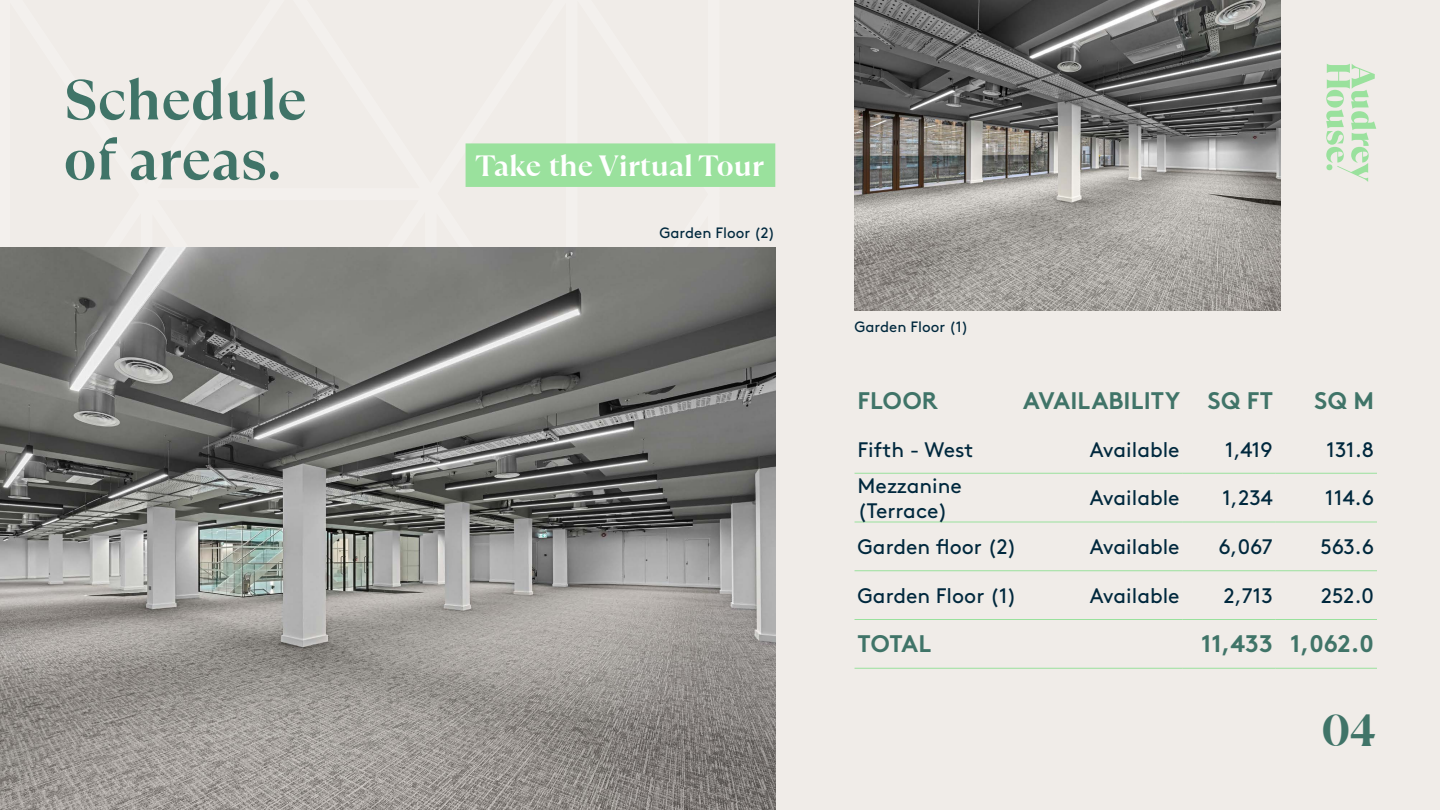
<style>
.page{position:relative;width:1440px;height:810px;background:#f0ece8}
.page>*{position:absolute;margin:0;border:0;box-sizing:border-box;transform-origin:0 0}
.t1{font:700 56.25px/60px "TT Ramillas Trl";color:#407468}
.t2{font:700 45px "TT Ramillas Trl";color:#407468}
.t3{font:700 29.25px "TT Ramillas Trl";color:#fff}
.t4{font:700 24px "Brown";letter-spacing:.005em;color:#407468}
.t5{font:21px/25.2px "Brown";color:#00283d}
.t6{font:15px "Brown";color:#00283d}
</style>
<div class="page">
<img style="left:0;top:248px;width:775px;height:562px">
<img style="left:855px;top:0;width:426px;height:310px">
<hr style="left:855px;top:473px;width:165px;height:1px;background:#9ae19d">
<hr style="left:1020px;top:473px;width:163px;height:1px;background:#9ae19d">
<hr style="left:1183px;top:473px;width:93px;height:1px;background:#9ae19d">
<hr style="left:1276px;top:473px;width:101px;height:1px;background:#9ae19d">
<hr style="left:855px;top:522px;width:165px;height:1px;background:#9ae19d">
<hr style="left:1020px;top:522px;width:163px;height:1px;background:#9ae19d">
<hr style="left:1183px;top:522px;width:93px;height:1px;background:#9ae19d">
<hr style="left:1276px;top:522px;width:101px;height:1px;background:#9ae19d">
<hr style="left:855px;top:570px;width:165px;height:1px;background:#9ae19d">
<hr style="left:1020px;top:570px;width:163px;height:1px;background:#9ae19d">
<hr style="left:1183px;top:570px;width:93px;height:1px;background:#9ae19d">
<hr style="left:1276px;top:570px;width:101px;height:1px;background:#9ae19d">
<hr style="left:855px;top:619px;width:165px;height:1px;background:#9ae19d">
<hr style="left:1020px;top:619px;width:163px;height:1px;background:#9ae19d">
<hr style="left:1183px;top:619px;width:93px;height:1px;background:#9ae19d">
<hr style="left:1276px;top:619px;width:101px;height:1px;background:#9ae19d">
<hr style="left:855px;top:668px;width:165px;height:1px;background:#9ae19d">
<hr style="left:1020px;top:668px;width:163px;height:1px;background:#9ae19d">
<hr style="left:1183px;top:668px;width:93px;height:1px;background:#9ae19d">
<hr style="left:1276px;top:668px;width:101px;height:1px;background:#9ae19d">
<svg style="left:1326px;top:64px;width:50px;height:118px"></svg>
<div style="left:466px;top:143px;width:309px;height:44px;background:#9ae19d;border:2px solid #9ae19d"></div>
<h1 class="t1" style="left:64px;top:70px;width:244px">Schedule of areas.</h1>
<h3 class="t3" style="left:476px;top:148px;width:290px">Take the Virtual Tour</h3>
<p class="t6" style="left:660px;top:221px;width:117px">Garden Floor (2)</p>
<p class="t6" style="left:855px;top:316px;width:116px">Garden Floor (1)</p>
<p class="t4" style="left:858px;top:381px;width:82px">FLOOR</p>
<p class="t4" style="left:1023px;top:381px;width:251px">AVAILABILITY SQ FT</p>
<p class="t4" style="left:1315px;top:381px;width:61px">SQ M</p>
<p class="t5" style="left:858px;top:435px;width:117px">Fifth - West</p>
<p class="t5" style="left:1090px;top:435px;width:91px">Available</p>
<p class="t5" style="left:1225px;top:435px;width:49px">1,419</p>
<p class="t5" style="left:1327px;top:435px;width:49px">131.8</p>
<p class="t5" style="left:858px;top:471px;width:106px">Mezzanine (Terrace)</p>
<p class="t5" style="left:1090px;top:484px;width:91px">Available</p>
<p class="t5" style="left:1222px;top:484px;width:52px">1,234</p>
<p class="t5" style="left:1325px;top:484px;width:50px">114.6</p>
<p class="t5" style="left:858px;top:533px;width:161px">Garden floor (2)</p>
<p class="t5" style="left:1090px;top:533px;width:91px">Available</p>
<p class="t5" style="left:1218px;top:533px;width:56px">6,067</p>
<p class="t5" style="left:1321px;top:533px;width:55px">563.6</p>
<p class="t5" style="left:858px;top:581px;width:161px">Garden Floor (1)</p>
<p class="t5" style="left:1090px;top:581px;width:91px">Available</p>
<p class="t5" style="left:1224px;top:581px;width:50px">2,713</p>
<p class="t5" style="left:1321px;top:581px;width:54px">252.0</p>
<p class="t4" style="left:858px;top:625px;width:75px">TOTAL</p>
<p class="t4" style="left:1201px;top:625px;width:174px">11,433 1,062.0</p>
<h2 class="t2" style="left:1321px;top:703px;width:56px">04</h2>
</div>
